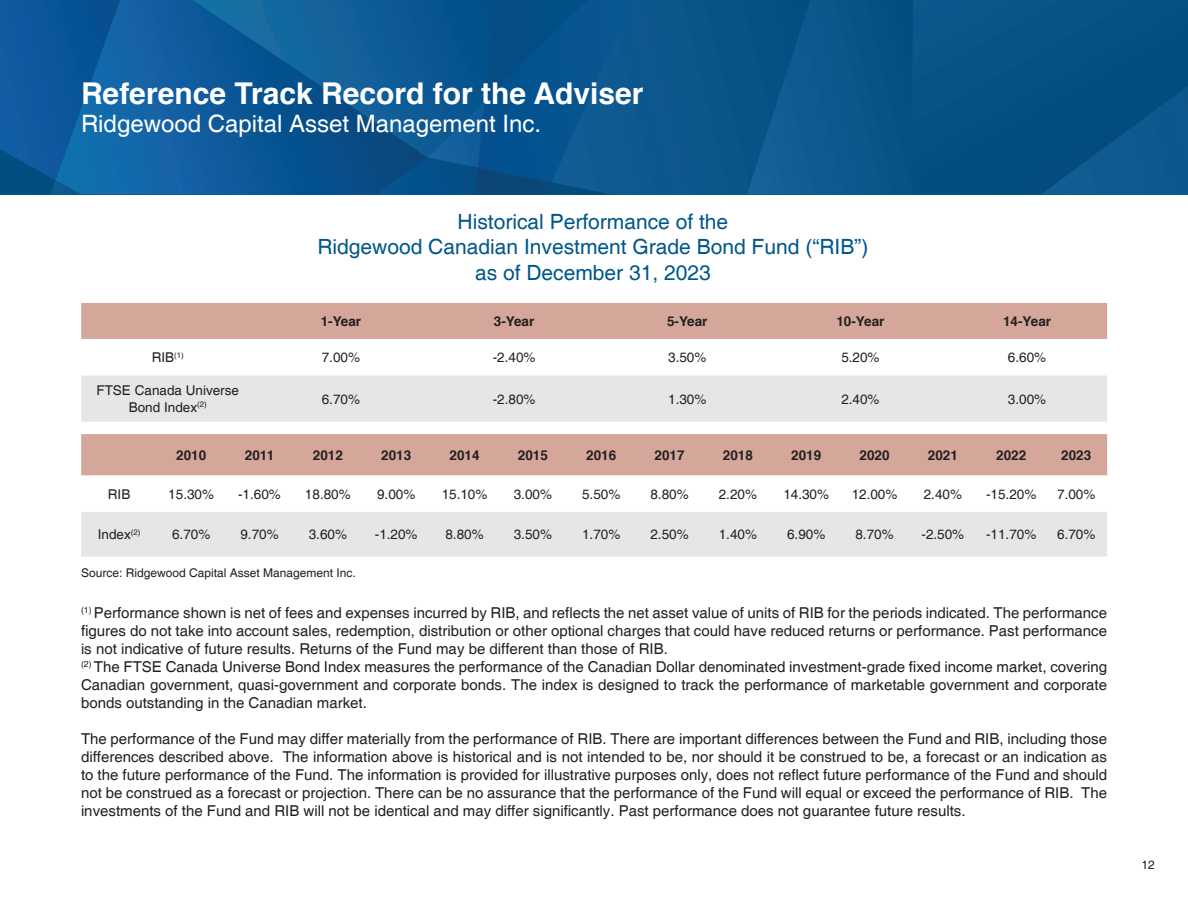
<style>
.page{position:relative;width:1188px;height:918px;background:#fff}
.page>*{position:absolute;margin:0;border:0;box-sizing:border-box;transform-origin:0 0}
.t1{font:700 30px "Helvetica";color:#fff}
.t2{font:24px "Helvetica";color:#fff}
.t3{font:21px "Helvetica";color:#00578a}
.t4{font:15px/18px "Helvetica";color:#231f20;text-align:justify}
.t5{font:13.5px/16.2px "Helvetica";color:#231f20;text-align:center}
.t6{font:700 13.5px "Helvetica";color:#231f20}
.t7{font:12px "Helvetica";color:#231f20}
</style>
<div class="page">
<div style="left:552px;top:0;width:195px;height:194px;background:#0b568b"></div>
<svg style="left:747px;top:0;width:165px;height:194px"></svg>
<div style="left:912px;top:0;width:276px;height:194px;background:#055185"></div>
<svg style="left:1041px;top:48px;width:147px;height:146px"></svg>
<svg style="left:0;top:180px;width:55px;height:14px"></svg>
<img style="left:427px;top:168px;width:48px;height:26px">
<img style="left:427px;top:157px;width:51px;height:11px">
<img style="left:427px;top:0;width:51px;height:157px">
<img style="left:55px;top:0;width:372px;height:194px">
<img style="left:0;top:0;width:122px;height:180px">
<img style="left:475px;top:167px;width:77px;height:27px">
<div style="left:478px;top:0;width:157px;height:182px;background:#095690"></div>
<img style="left:485px;top:0;width:109px;height:101px">
<div style="left:81px;top:303px;width:1026px;height:36px;background:#d4a79a"></div>
<div style="left:81px;top:375px;width:1026px;height:47px;background:#e6e6e6"></div>
<div style="left:81px;top:434px;width:1026px;height:41px;background:#d4a79a"></div>
<div style="left:81px;top:512px;width:1026px;height:45px;background:#e6e6e6"></div>
<p class="t1" style="left:81px;top:69px;width:564px">Reference Track Record for the Adviser</p>
<p class="t2" style="left:81px;top:110px;width:462px">Ridgewood Capital Asset Management Inc.</p>
<p class="t3" style="left:458px;top:210px;width:272px">Historical Performance of the</p>
<p class="t3" style="left:317px;top:235px;width:552px">Ridgewood Canadian Investment Grade Bond Fund (“RIB”)</p>
<p class="t3" style="left:475px;top:260px;width:237px">as of December 31, 2023</p>
<p class="t6" style="left:321px;top:310px;width:42px">1-Year</p>
<p class="t6" style="left:494px;top:310px;width:42px">3-Year</p>
<p class="t6" style="left:667px;top:310px;width:42px">5-Year</p>
<p class="t6" style="left:836px;top:310px;width:50px">10-Year</p>
<p class="t6" style="left:1003px;top:310px;width:50px">14-Year</p>
<p class="t5" style="left:152px;top:350px;width:34px">RIB<sup>(1)</sup></p>
<p class="t5" style="left:322px;top:350px;width:40px">7.00%</p>
<p class="t5" style="left:493px;top:350px;width:44px">-2.40%</p>
<p class="t5" style="left:668px;top:350px;width:40px">3.50%</p>
<p class="t5" style="left:841px;top:350px;width:40px">5.20%</p>
<p class="t5" style="left:1008px;top:350px;width:40px">6.60%</p>
<p class="t5" style="left:96px;top:383px;width:144px">FTSE Canada Universe<br>Bond Index<sup>(2)</sup></p>
<p class="t5" style="left:322px;top:391px;width:40px">6.70%</p>
<p class="t5" style="left:493px;top:391px;width:44px">-2.80%</p>
<p class="t5" style="left:668px;top:391px;width:40px">1.30%</p>
<p class="t5" style="left:841px;top:391px;width:40px">2.40%</p>
<p class="t5" style="left:1008px;top:391px;width:40px">3.00%</p>
<p class="t6" style="left:176px;top:444px;width:32px">2010</p>
<p class="t6" style="left:245px;top:444px;width:31px">2011</p>
<p class="t6" style="left:313px;top:444px;width:32px">2012</p>
<p class="t6" style="left:381px;top:444px;width:32px">2013</p>
<p class="t6" style="left:450px;top:444px;width:32px">2014</p>
<p class="t6" style="left:518px;top:444px;width:32px">2015</p>
<p class="t6" style="left:586px;top:444px;width:32px">2016</p>
<p class="t6" style="left:655px;top:444px;width:32px">2017</p>
<p class="t6" style="left:723px;top:444px;width:32px">2018</p>
<p class="t6" style="left:791px;top:444px;width:32px">2019</p>
<p class="t6" style="left:860px;top:444px;width:32px">2020</p>
<p class="t6" style="left:928px;top:444px;width:32px">2021</p>
<p class="t6" style="left:996px;top:444px;width:32px">2022</p>
<p class="t6" style="left:1061px;top:444px;width:32px">2023</p>
<p class="t5" style="left:108px;top:486px;width:24px">RIB</p>
<p class="t5" style="left:168px;top:486px;width:47px">15.30%</p>
<p class="t5" style="left:238px;top:486px;width:44px">-1.60%</p>
<p class="t5" style="left:305px;top:486px;width:47px">18.80%</p>
<p class="t5" style="left:377px;top:486px;width:40px">9.00%</p>
<p class="t5" style="left:442px;top:486px;width:47px">15.10%</p>
<p class="t5" style="left:514px;top:486px;width:40px">3.00%</p>
<p class="t5" style="left:582px;top:486px;width:40px">5.50%</p>
<p class="t5" style="left:650px;top:486px;width:40px">8.80%</p>
<p class="t5" style="left:719px;top:486px;width:40px">2.20%</p>
<p class="t5" style="left:783px;top:486px;width:47px">14.30%</p>
<p class="t5" style="left:852px;top:486px;width:47px">12.00%</p>
<p class="t5" style="left:924px;top:486px;width:40px">2.40%</p>
<p class="t5" style="left:986px;top:486px;width:52px">-15.20%</p>
<p class="t5" style="left:1057px;top:486px;width:40px">7.00%</p>
<p class="t5" style="left:98px;top:527px;width:44px">Index<sup>(2)</sup></p>
<p class="t5" style="left:172px;top:527px;width:40px">6.70%</p>
<p class="t5" style="left:240px;top:527px;width:40px">9.70%</p>
<p class="t5" style="left:309px;top:527px;width:40px">3.60%</p>
<p class="t5" style="left:375px;top:527px;width:44px">-1.20%</p>
<p class="t5" style="left:445px;top:527px;width:40px">8.80%</p>
<p class="t5" style="left:514px;top:527px;width:40px">3.50%</p>
<p class="t5" style="left:582px;top:527px;width:40px">1.70%</p>
<p class="t5" style="left:650px;top:527px;width:40px">2.50%</p>
<p class="t5" style="left:719px;top:527px;width:40px">1.40%</p>
<p class="t5" style="left:787px;top:527px;width:40px">6.90%</p>
<p class="t5" style="left:855px;top:527px;width:40px">8.70%</p>
<p class="t5" style="left:922px;top:527px;width:44px">-2.50%</p>
<p class="t5" style="left:986px;top:527px;width:52px">-11.70%</p>
<p class="t5" style="left:1057px;top:527px;width:40px">6.70%</p>
<p class="t7" style="left:81px;top:566px;width:276px">Source: Ridgewood Capital Asset Management Inc.</p>
<p class="t4" style="left:81px;top:604px;width:1028px"><sup>(1)</sup> Performance shown is net of fees and expenses incurred by RIB, and reflects the net asset value of units of RIB for the periods indicated. The performance figures do not take into account sales, redemption, distribution or other optional charges that could have reduced returns or performance. Past performance is not indicative of future results. Returns of the Fund may be different than those of RIB.</p>
<p class="t4" style="left:81px;top:658px;width:1028px"><sup>(2)</sup> The FTSE Canada Universe Bond Index measures the performance of the Canadian Dollar denominated investment-grade fixed income market, covering Canadian government, quasi-government and corporate bonds. The index is designed to track the performance of marketable government and corporate bonds outstanding in the Canadian market.</p>
<p class="t4" style="left:81px;top:730px;width:1028px">The performance of the Fund may differ materially from the performance of RIB. There are important differences between the Fund and RIB, including those differences described above. The information above is historical and is not intended to be, nor should it be construed to be, a forecast or an indication as to the future performance of the Fund. The information is provided for illustrative purposes only, does not reflect future performance of the Fund and should not be construed as a forecast or projection. There can be no assurance that the performance of the Fund will equal or exceed the performance of RIB. The investments of the Fund and RIB will not be identical and may differ significantly. Past performance does not guarantee future results.</p>
<p class="t7" style="left:1142px;top:858px;width:15px">12</p>
</div>
